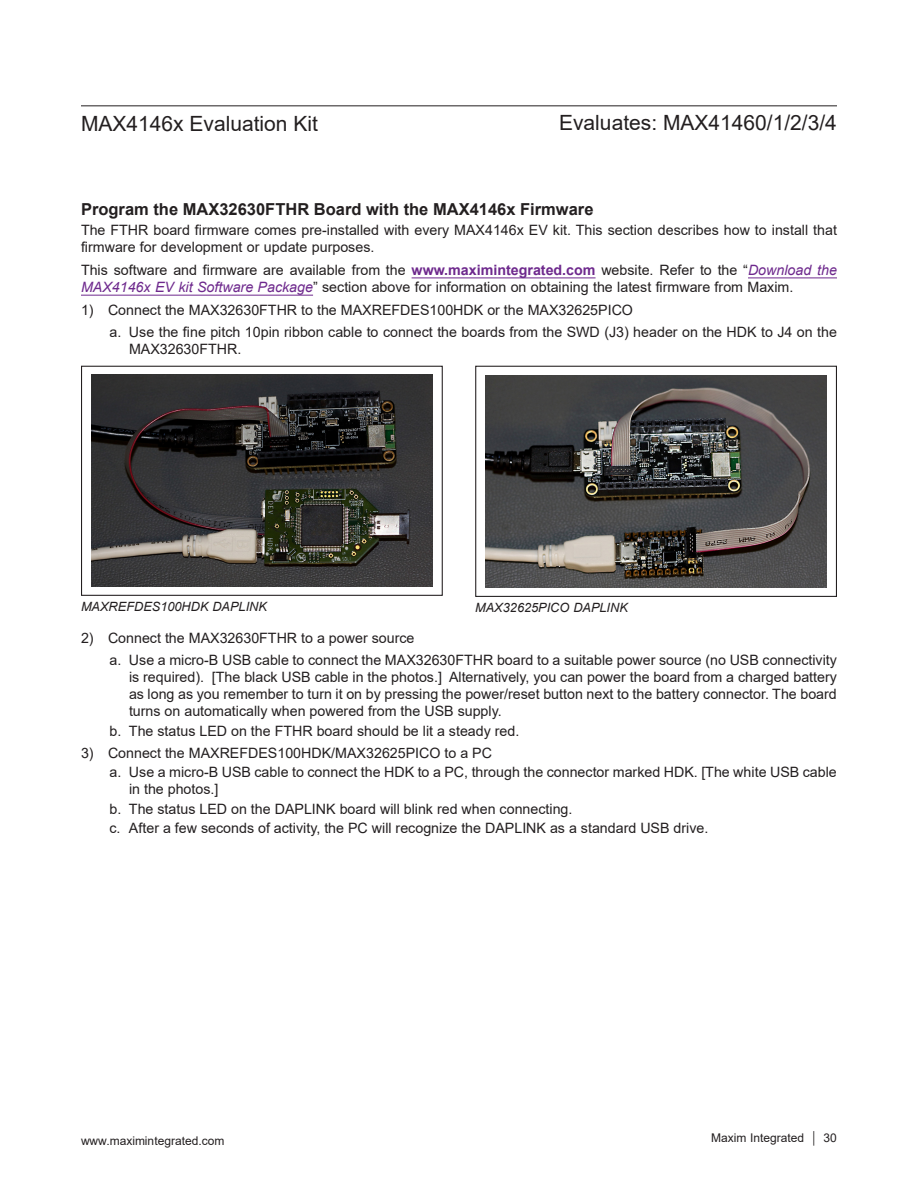
<style>
.page{position:relative;width:918px;height:1188px;background:#fff}
.page>*{position:absolute;margin:0;border:0;box-sizing:border-box;transform-origin:0 0}
.t1{font:21px "Arial";color:#231f20}
.H2{font:700 16.5px "Arial";color:#231f20}
.Body_Text_Indent_-_N{font:14.25px/17.1px "Arial";color:#231f20}
.Body_Text{font:14.25px/17.2px "Arial";color:#231f20}
.Caption_-_Figures{font:italic 12.75px "Arial";color:#231f20}
.t2{font:12px "Arial";color:#231f20}
.s1{font-weight:700;color:#6e298d}
.s2{font-style:italic;color:#6e298d}
</style>
<div class="page">
<hr style="left:81px;top:105px;width:756px;height:1px;background:#231f20">
<hr style="left:412px;top:278px;width:184px;height:1px;background:#6e298d">
<hr style="left:748px;top:278px;width:89px;height:1px;background:#6e298d">
<hr style="left:81px;top:295px;width:232px;height:1px;background:#6e298d">
<img style="left:92px;top:375px;width:340px;height:212px">
<div style="left:81px;top:366px;width:362px;height:230px;border:1px solid #231f20"></div>
<img style="left:486px;top:376px;width:340px;height:211px">
<div style="left:475px;top:366px;width:362px;height:231px;border:1px solid #231f20"></div>
<h1 class="t1" style="left:81px;top:109px;width:238px">MAX4146x Evaluation Kit</h1>
<h1 class="t1" style="left:559px;top:108px;width:279px">Evaluates: MAX41460/1/2/3/4</h1>
<p class="H2" style="left:81px;top:197px;width:514px">Program the MAX32630FTHR Board with the MAX4146x Firmware</p>
<p class="Body_Text" style="left:81px;top:221px;width:758px">The FTHR board firmware comes pre-installed with every MAX4146x EV kit. This section describes how to install that firmware for development or update purposes.</p>
<p class="Body_Text" style="left:81px;top:261px;width:757px">This software and firmware are available from the <span class="s1">www.maximintegrated.com</span> website. Refer to the “<span class="s2">Download the<br>MAX4146x EV kit Software Package</span>” section above for information on obtaining the latest firmware from Maxim.</p>
<p class="Body_Text_Indent_-_N" style="left:81px;top:301px;width:554px">1) Connect the MAX32630FTHR to the MAXREFDES100HDK or the MAX32625PICO</p>
<p class="Body_Text_Indent_-_N" style="left:129px;top:324px;width:709px;text-indent:-20px">a. Use the fine pitch 10pin ribbon cable to connect the boards from the SWD (J3) header on the HDK to J4 on the<br>MAX32630FTHR.</p>
<p class="Caption_-_Figures" style="left:81px;top:598px;width:187px">MAXREFDES100HDK DAPLINK</p>
<p class="Caption_-_Figures" style="left:475px;top:599px;width:154px">MAX32625PICO DAPLINK</p>
<p class="Body_Text_Indent_-_N" style="left:81px;top:629px;width:335px">2) Connect the MAX32630FTHR to a power source</p>
<p class="Body_Text_Indent_-_N" style="left:129px;top:651px;width:710px;text-align:justify;text-indent:-20px">a. Use a micro-B USB cable to connect the MAX32630FTHR board to a suitable power source (no USB connectivity is required). [The black USB cable in the photos.] Alternatively, you can power the board from a charged battery as long as you remember to turn it on by pressing the power/reset button next to the battery connector. The board turns on automatically when powered from the USB supply.</p>
<p class="Body_Text_Indent_-_N" style="left:110px;top:722px;width:411px">b. The status LED on the FTHR board should be lit a steady red.</p>
<p class="Body_Text_Indent_-_N" style="left:81px;top:744px;width:413px">3) Connect the MAXREFDES100HDK/MAX32625PICO to a PC</p>
<p class="Body_Text_Indent_-_N" style="left:129px;top:764px;width:709px;text-indent:-20px">a. Use a micro-B USB cable to connect the HDK to a PC, through the connector marked HDK. [The white USB cable in the photos.]</p>
<p class="Body_Text_Indent_-_N" style="left:110px;top:800px;width:465px">b. The status LED on the DAPLINK board will blink red when connecting.</p>
<p class="Body_Text_Indent_-_N" style="left:110px;top:819px;width:600px">c. After a few seconds of activity, the PC will recognize the DAPLINK as a standard USB drive.</p>
<p class="t2" style="left:81px;top:1132px;width:145px">www.maximintegrated.com</p>
<p class="t2" style="left:711px;top:1129px;width:127px">Maxim Integrated │ 30</p>
</div>
